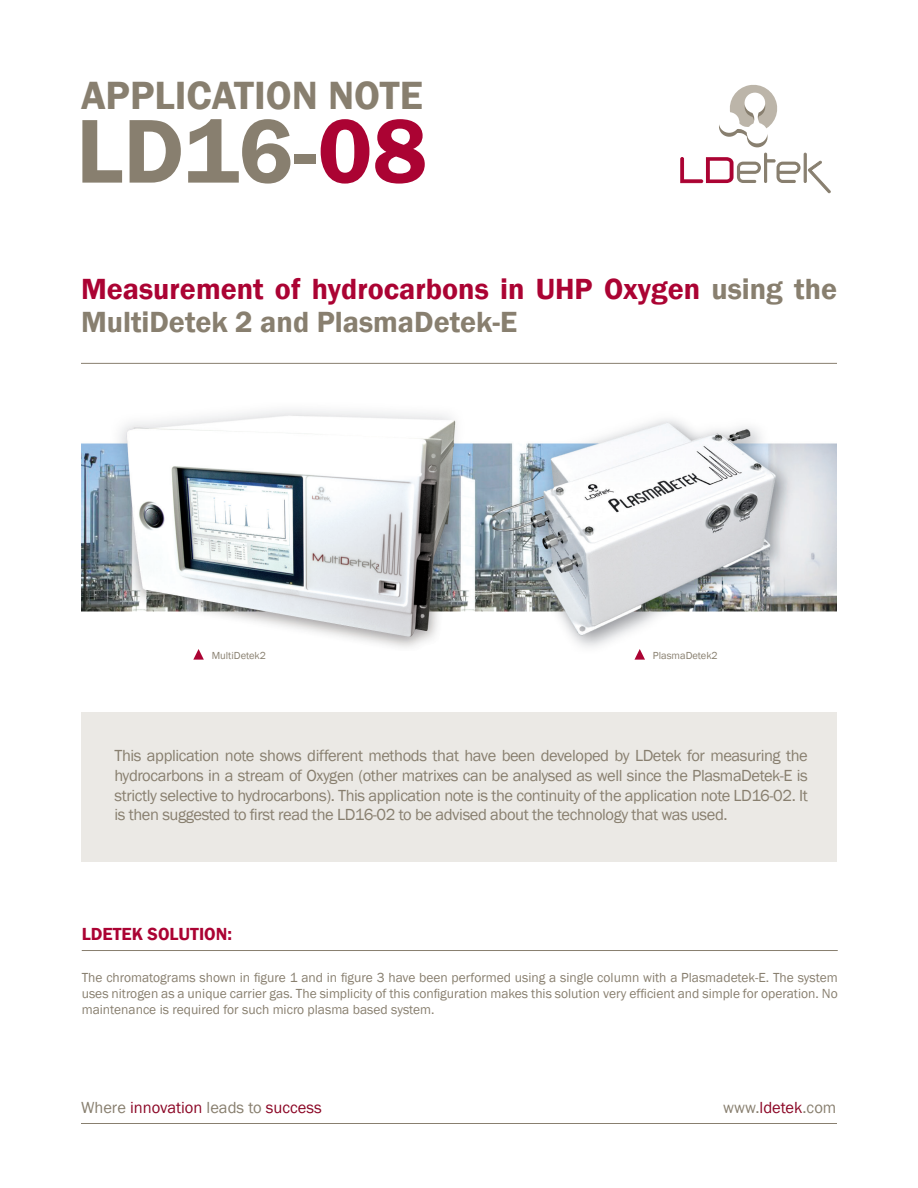
<style>
.page{position:relative;width:918px;height:1188px;background:#fff}
.page>*{position:absolute;margin:0;border:0;box-sizing:border-box;transform-origin:0 0}
.t1{font:600 93.75px "Franklin Gothic";color:#887f6f}
.t2{font:600 40.5px "Franklin Gothic";color:#887f6f}
.t3{font:600 30px/33px "Franklin Gothic";color:#ab0333}
.t4{font:600 18px "Franklin Gothic";color:#ab0333}
.t5{font:16.5px/19.8px "Franklin Gothic";letter-spacing:-.025em;color:#887f6f;text-align:justify}
.t6{font:16.5px "Franklin Gothic";color:#8b0625}
.t7{font:16.5px "Franklin Gothic";color:#887f6f}
.t8{font:13.5px/16.2px "Franklin Gothic";color:#887f6f;text-align:justify}
.t9{font:10.5px "Franklin Gothic";color:#887f6f}
.s1{color:#ab0333}
.s2{color:#887f6f}
.s3{color:#8b0625}
</style>
<div class="page">
<svg style="left:680px;top:85px;width:151px;height:109px"></svg>
<hr style="left:81px;top:363px;width:756px;height:1px;background:#887f6f">
<hr style="left:82px;top:950px;width:756px;height:1px;background:#887f6f">
<div style="left:82px;top:712px;width:755px;height:150px;background:#ebe9e5"></div>
<img style="left:82px;top:410px;width:754px;height:238px">
<svg style="left:193px;top:649px;width:11px;height:11px"></svg>
<svg style="left:635px;top:649px;width:10px;height:11px"></svg>
<hr style="left:81px;top:1123px;width:756px;height:1px;background:#887f6f">
<h2 class="t2" style="left:81px;top:70px;width:343px">APPLICATION NOTE</h2>
<h1 class="t1" style="left:76px;top:94px;width:353px">LD16-<span class="s1">08</span></h1>
<h3 class="t3" style="left:81px;top:273px;width:758px">Measurement of hydrocarbons in UHP Oxygen <span class="s2">using the<br>MultiDetek 2 and PlasmaDetek-E</span></h3>
<p class="t9" style="left:212px;top:649px;width:56px">MultiDetek2</p>
<p class="t9" style="left:653px;top:649px;width:66px">PlasmaDetek2</p>
<p class="t5" style="left:114px;top:746px;width:695px">This application note shows different methods that have been developed by LDetek for measuring the hydrocarbons in a stream of Oxygen (other matrixes can be analysed as well since the PlasmaDetek-E is strictly selective to hydrocarbons). This application note is the continuity of the application note LD16-02. It is then suggested to first read the LD16-02 to be advised about the technology that was used.</p>
<p class="t4" style="left:82px;top:923px;width:152px">LDETEK SOLUTION:</p>
<p class="t8" style="left:82px;top:969px;width:758px">The chromatograms shown in figure 1 and in figure 3 have been performed using a single column with a Plasmadetek-E. The system uses nitrogen as a unique carrier gas. The simplicity of this configuration makes this solution very efficient and simple for operation. No maintenance is required for such micro plasma based system.</p>
<p class="t6" style="left:81px;top:1098px;width:242px"><span class="s2">Where</span> innovation <span class="s2">leads to</span> success</p>
<p class="t7" style="left:723px;top:1098px;width:115px">www.<span class="s3">ldetek</span>.com</p>
</div>
